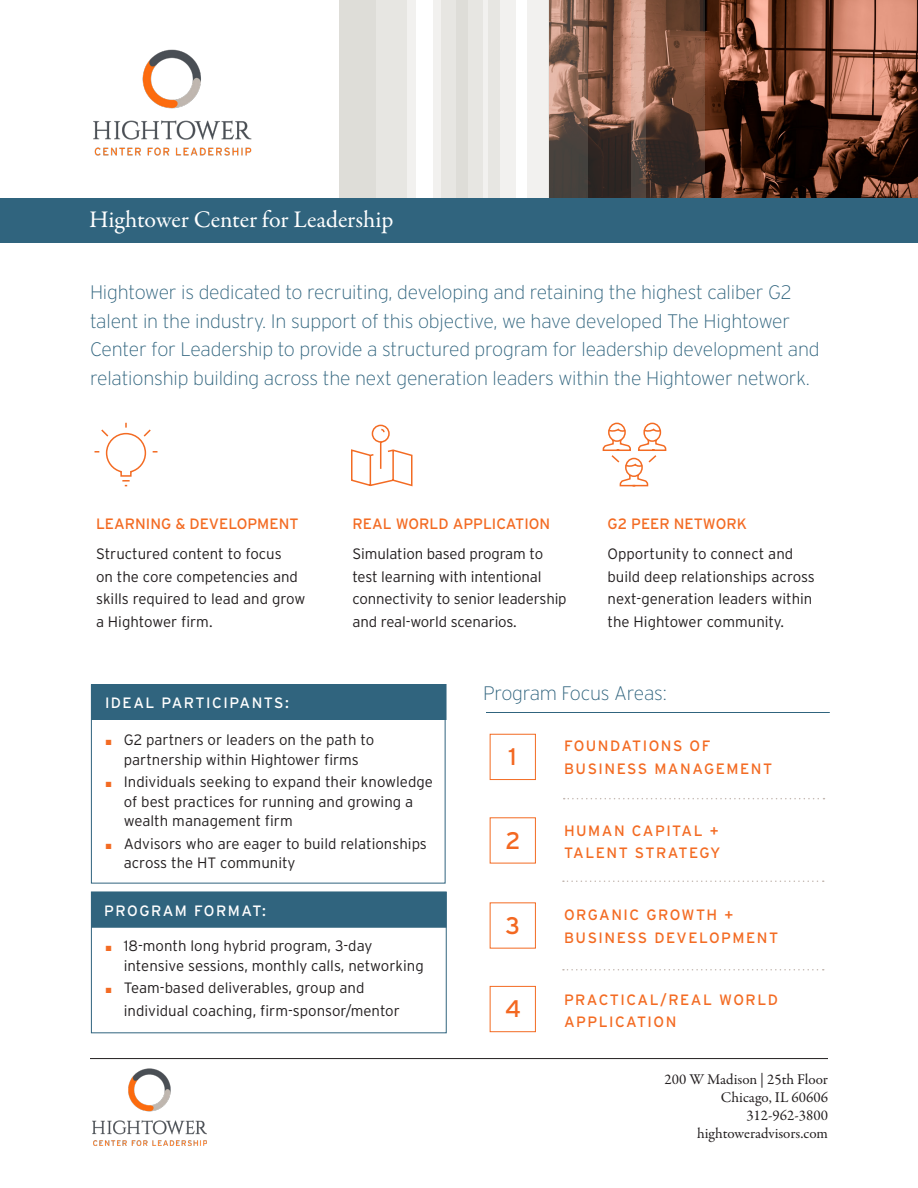
<style>
.page{position:relative;width:918px;height:1188px;background:#fff}
.page>*{position:absolute;margin:0;border:0;box-sizing:border-box;transform-origin:0 0}
.t1{font:24px "Garamond Premr Pro";letter-spacing:-.005em;color:#fff}
.Disclosure{font:24px "Interstate";color:#f36821}
.Intro_paragrah{font:200 19.5px/28.5px "Interstate";letter-spacing:-.01em;color:#30647e}
.Subhead{font:300 15px/22.5px "Interstate";color:#231f20}
.Subhead-2{font:15px/22.5px "Interstate";letter-spacing:.095em;color:#f36b23}
.Address_Line-NB{font:15px "Garamond Premr Pro";color:#231f20}
.Subhead-3{font:15px "Interstate";color:#f36b23}
.t2{font:15px "Interstate";letter-spacing:.1em;color:#fff}
.s1{color:#f36b23}
</style>
<div class="page">
<div style="left:0;top:198px;width:918px;height:45px;background:#30647e"></div>
<div style="left:91px;top:684px;width:356px;height:36px;background:#30647e"></div>
<div style="left:91px;top:892px;width:356px;height:36px;background:#30647e;border:2px solid #30647e"></div>
<img style="left:705px;top:0;width:213px;height:198px">
<img style="left:93px;top:49px;width:159px;height:107px">
<svg style="left:646px;top:0;width:59px;height:198px;background:#614132"></svg>
<svg style="left:528px;top:0;width:118px;height:198px"></svg>
<div style="left:339px;top:0;width:76px;height:198px;background:linear-gradient(to bottom,#e9e8e4,#e9e8e4)"></div>
<div style="left:339px;top:0;width:36px;height:198px;background:#deddd8"></div>
<div style="left:433px;top:0;width:82px;height:198px;background:#f2f1ef"></div>
<div style="left:441px;top:0;width:41px;height:198px;background:#e7e6e2"></div>
<div style="left:457px;top:0;width:11px;height:198px;background:#deddd8"></div>
<div style="left:488px;top:0;width:12px;height:198px;background:#e7e6e2"></div>
<div style="left:91px;top:684px;width:355px;height:200px;border:1px solid #30647e"></div>
<div style="left:91px;top:892px;width:356px;height:141px;border:1px solid #30647e"></div>
<hr style="left:90px;top:1058px;width:738px;height:1px;background:#231f20">
<img style="left:92px;top:1068px;width:115px;height:78px">
<hr style="left:486px;top:712px;width:344px;height:1px;background:#30647e">
<svg style="left:564px;top:798px;width:260px;height:1px"></svg>
<svg style="left:563px;top:880px;width:261px;height:2px"></svg>
<svg style="left:563px;top:969px;width:261px;height:1px"></svg>
<div style="left:490px;top:734px;width:46px;height:46px;border:1px solid #f36b23"></div>
<div style="left:490px;top:986px;width:46px;height:46px;border:1px solid #f36b23"></div>
<svg style="left:94px;top:422px;width:64px;height:65px"></svg>
<svg style="left:351px;top:424px;width:62px;height:63px"></svg>
<svg style="left:602px;top:422px;width:65px;height:65px"></svg>
<p class="t1" style="left:89px;top:205px;width:306px">Hightower Center for Leadership</p>
<p class="Intro_paragrah" style="left:90px;top:278px;width:731px">Hightower is dedicated to recruiting, developing and retaining the highest caliber G2 talent in the industry. In support of this objective, we have developed The Hightower Center for Leadership to provide a structured program for leadership development and relationship building across the next generation leaders within the Hightower network.</p>
<p class="Subhead-3" style="left:96px;top:516px;width:204px">LEARNING &amp; DEVELOPMENT</p>
<p class="Subhead" style="left:96px;top:543px;width:211px">Structured content to focus<br>on the core competencies and skills required to lead and grow a Hightower firm.</p>
<p class="t2" style="left:105px;top:695px;width:185px">IDEAL PARTICIPANTS:</p>
<p class="Subhead-3" style="left:352px;top:516px;width:199px">REAL WORLD APPLICATION</p>
<p class="Subhead" style="left:352px;top:543px;width:216px">Simulation based program to test learning with intentional connectivity to senior leadership and real-world scenarios.</p>
<p class="Subhead-3" style="left:608px;top:516px;width:141px">G2 PEER NETWORK</p>
<p class="Subhead" style="left:608px;top:543px;width:209px">Opportunity to connect and build deep relationships across next-generation leaders within the Hightower community.</p>
<p class="Intro_paragrah" style="left:483px;top:679px;width:185px">Program Focus Areas:</p>
<p class="Subhead" style="left:106px;top:730px;width:270px;line-height:19.5px;text-align:center"><span class="s1">■</span> G2 partners or leaders on the path to partnership within Hightower firms</p>
<p class="Subhead" style="left:124px;top:772px;width:311px;line-height:19.5px;text-indent:-18px"><span class="s1">■</span> Individuals seeking to expand their knowledge of best practices for running and growing a wealth management firm</p>
<p class="Subhead" style="left:124px;top:833px;width:305px;line-height:19.5px;text-indent:-18px"><span class="s1">■</span> Advisors who are eager to build relationships across the HT community</p>
<p class="t2" style="left:104px;top:902px;width:163px">PROGRAM FORMAT:</p>
<p class="Subhead" style="left:124px;top:936px;width:301px;line-height:19.5px;text-indent:-18px"><span class="s1">■</span> 18-month long hybrid program, 3-day intensive sessions, monthly calls, networking</p>
<p class="Subhead" style="left:124px;top:977px;width:278px;text-indent:-18px"><span class="s1">■</span> Team-based deliverables, group and individual coaching, firm-sponsor/mentor</p>
<p class="Disclosure" style="left:508px;top:743px;width:10px">1</p>
<p class="Disclosure" style="left:505px;top:827px;width:17px">2</p>
<p class="Disclosure" style="left:505px;top:912px;width:16px">3</p>
<p class="Disclosure" style="left:505px;top:995px;width:18px">4</p>
<p class="Subhead-2" style="left:564px;top:735px;width:210px">FOUNDATIONS OF<br>BUSINESS MANAGEMENT</p>
<p class="Subhead-2" style="left:564px;top:819px;width:158px">HUMAN CAPITAL +<br>TALENT STRATEGY</p>
<p class="Subhead-2" style="left:564px;top:904px;width:216px">ORGANIC GROWTH +<br>BUSINESS DEVELOPMENT</p>
<p class="Subhead-2" style="left:564px;top:988px;width:216px">PRACTICAL/REAL WORLD<br>APPLICATION</p>
<p class="Address_Line-NB" style="left:665px;top:1071px;width:165px">200 W Madison | 25th Floor</p>
<p class="Address_Line-NB" style="left:721px;top:1089px;width:109px">Chicago, IL 60606</p>
<p class="Address_Line-NB" style="left:746px;top:1107px;width:83px">312-962-3800</p>
<p class="Address_Line-NB" style="left:697px;top:1125px;width:132px">hightoweradvisors.com</p>
</div>
